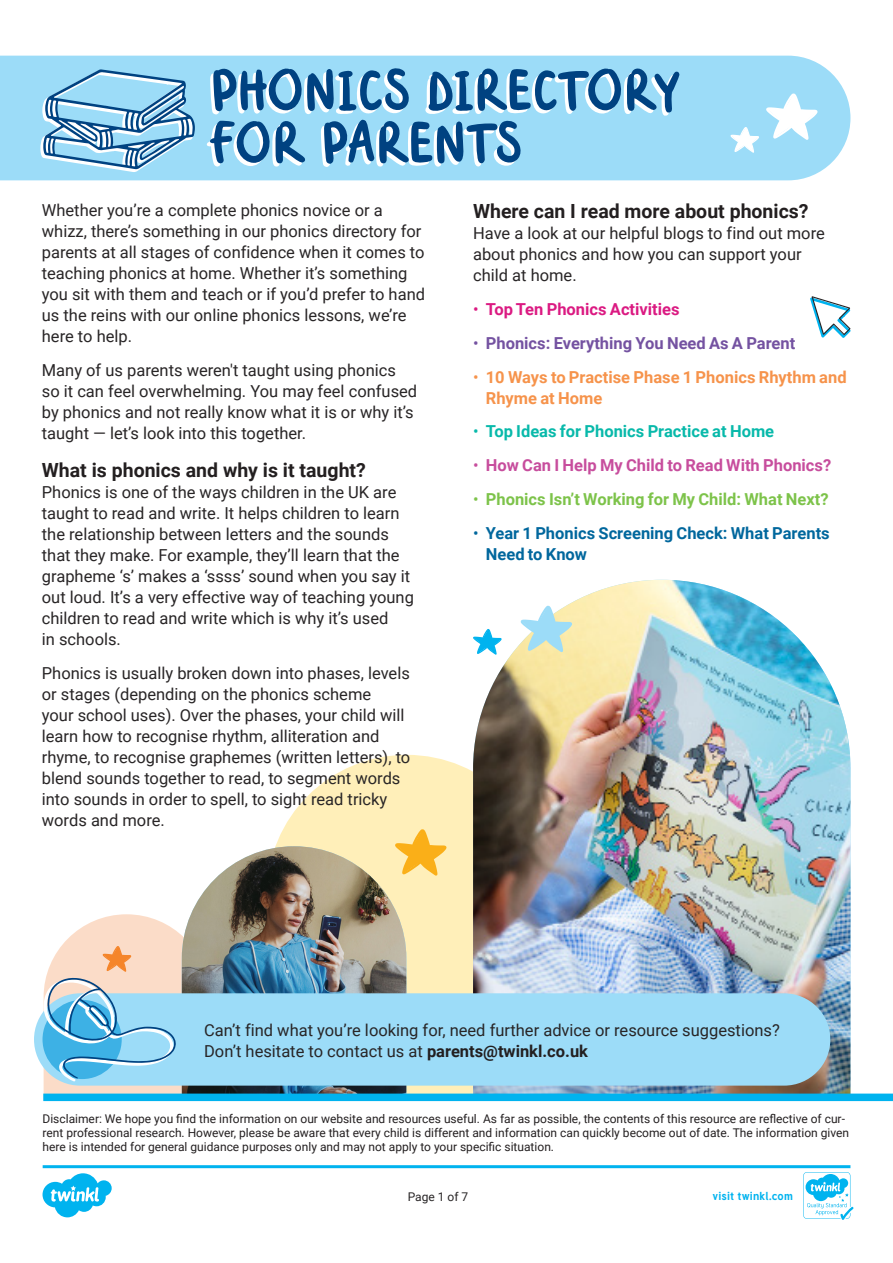
<style>
.page{position:relative;width:893px;height:1263px;background:#fff}
.page>*{position:absolute;margin:0;border:0;box-sizing:border-box;transform-origin:0 0}
.Heading_1{font:60px/52.5px "Twinkl Handwritten";color:#004281}
.Heading_3{font:700 19.5px "Roboto";color:#231f20}
.Adult_Body_Copy{font:16.5px/21px "Roboto";color:#282526}
.t1{font:700 16.5px/21px "Roboto";color:#f6934b}
.t2{font:700 16.5px/21px "Roboto";color:#00679d}
.t3{font:700 16.5px "Roboto";color:#7dc34a}
.t4{font:700 16.5px "Roboto";color:#c74d9d}
.t5{font:700 16.5px "Roboto";color:#7452a1}
.t6{font:700 16.5px "Roboto";color:#08b9aa}
.t7{font:700 16.5px "Roboto";color:#db1a82}
.t8{font:12px/14.4px "Roboto";color:#231f20}
.Page_Numbers{font:12px "Roboto";color:#282526}
.t9{font:700 11.4px "Tuffy";letter-spacing:.015em;color:#00b3ef}
.s1{font-weight:400}
.s2{font-weight:700;color:#231f20}
</style>
<div class="page">
<svg style="left:810px;top:296px;width:41px;height:42px"></svg>
<svg style="left:43px;top:1165px;width:810px;height:55px"></svg>
<svg style="left:275px;top:755px;width:198px;height:338px;background:#fef1c3"></svg>
<img style="left:191px;top:846px;width:215px;height:247px">
<img style="left:473px;top:580px;width:377px;height:513px">
<div style="left:0;top:56px;width:850px;height:124px;background:#9cdcf8"></div>
<div style="left:34px;top:993px;width:796px;height:92px;background:#9cdcf8;border-radius:46px"></div>
<svg style="left:40px;top:69px;width:155px;height:112px;background:#8ec3e1"></svg>
<div style="left:43px;top:1093px;width:850px;height:8px;background:#00b3ef"></div>
<svg style="left:766px;top:93px;width:52px;height:47px"></svg>
<svg style="left:730px;top:127px;width:29px;height:26px"></svg>
<svg style="left:395px;top:829px;width:52px;height:47px;background:#fcd16f"></svg>
<svg style="left:42px;top:914px;width:167px;height:186px"></svg>
<svg style="left:521px;top:605px;width:51px;height:47px"></svg>
<svg style="left:473px;top:629px;width:29px;height:26px"></svg>
<p class="Heading_1" style="left:213px;top:67px;width:470px">PHONICS DIRECTORY<br>FOR PARENTS</p>
<p class="Adult_Body_Copy" style="left:42px;top:199px;width:385px">Whether you’re a complete phonics novice or a whizz, there’s something in our phonics directory for parents at all stages of confidence when it comes to teaching phonics at home. Whether it’s something you sit with them and teach or if you’d prefer to hand us the reins with our online phonics lessons, we’re here to help.</p>
<p class="Adult_Body_Copy" style="left:42px;top:359px;width:377px">Many of us parents weren't taught using phonics so it can feel overwhelming. You may feel confused by phonics and not really know what it is or why it’s taught — let’s look into this together.</p>
<p class="Heading_3" style="left:42px;top:456px;width:326px">What is phonics and why is it taught?</p>
<p class="Adult_Body_Copy" style="left:42px;top:481px;width:374px">Phonics is one of the ways children in the UK are taught to read and write. It helps children to learn the relationship between letters and the sounds that they make. For example, they’ll learn that the grapheme ‘s’ makes a ‘ssss’ sound when you say it out loud. It’s a very effective way of teaching young children to read and write which is why it’s used<br>in schools.</p>
<p class="Adult_Body_Copy" style="left:42px;top:662px;width:370px">Phonics is usually broken down into phases, levels or stages (depending on the phonics scheme<br>your school uses). Over the phases, your child will learn how to recognise rhythm, alliteration and rhyme, to recognise graphemes (written letters), to blend sounds together to read, to segment words into sounds in order to spell, to sight read tricky words and more.</p>
<p class="Heading_3" style="left:473px;top:198px;width:337px">Where can I read more about phonics?</p>
<p class="Adult_Body_Copy" style="left:473px;top:222px;width:353px">Have a look at our helpful blogs to find out more about phonics and how you can support your child at home.</p>
<p class="t7" style="left:473px;top:298px;width:208px"><span class="s1">•</span> Top Ten Phonics Activities</p>
<p class="t5" style="left:473px;top:331px;width:324px"><span class="s1">•</span> Phonics: Everything You Need As A Parent</p>
<p class="t1" style="left:486px;top:366px;width:362px;text-indent:-13px"><span class="s1">•</span> 10 Ways to Practise Phase 1 Phonics Rhythm and<br>Rhyme at Home</p>
<p class="t6" style="left:473px;top:420px;width:303px"><span class="s1">•</span> Top Ideas for Phonics Practice at Home</p>
<p class="t4" style="left:473px;top:454px;width:360px"><span class="s1">•</span> How Can I Help My Child to Read With Phonics?</p>
<p class="t3" style="left:473px;top:487px;width:357px"><span class="s1">•</span> Phonics Isn’t Working for My Child: What Next?</p>
<p class="t2" style="left:486px;top:522px;width:345px;text-indent:-13px"><span class="s1">•</span> Year 1 Phonics Screening Check: What Parents<br>Need to Know</p>
<p class="Adult_Body_Copy" style="left:204px;top:1019px;width:577px">Can’t find what you’re looking for, need further advice or resource suggestions?<br>Don’t hesitate to contact us at <span class="s2">parents@twinkl.co.uk</span></p>
<p class="t8" style="left:43px;top:1111px;width:808px">Disclaimer: We hope you find the information on our website and resources useful. As far as possible, the contents of this resource are reflective of cur&shy;rent professional research. However, please be aware that every child is different and information can quickly become out of date. The information given here is intended for general guidance purposes only and may not apply to your specific situation.</p>
<p class="Page_Numbers" style="left:408px;top:1188px;width:62px">Page 1 of 7</p>
<p class="t9" style="left:712px;top:1186px;width:82px">visit twinkl.com</p>
</div>
